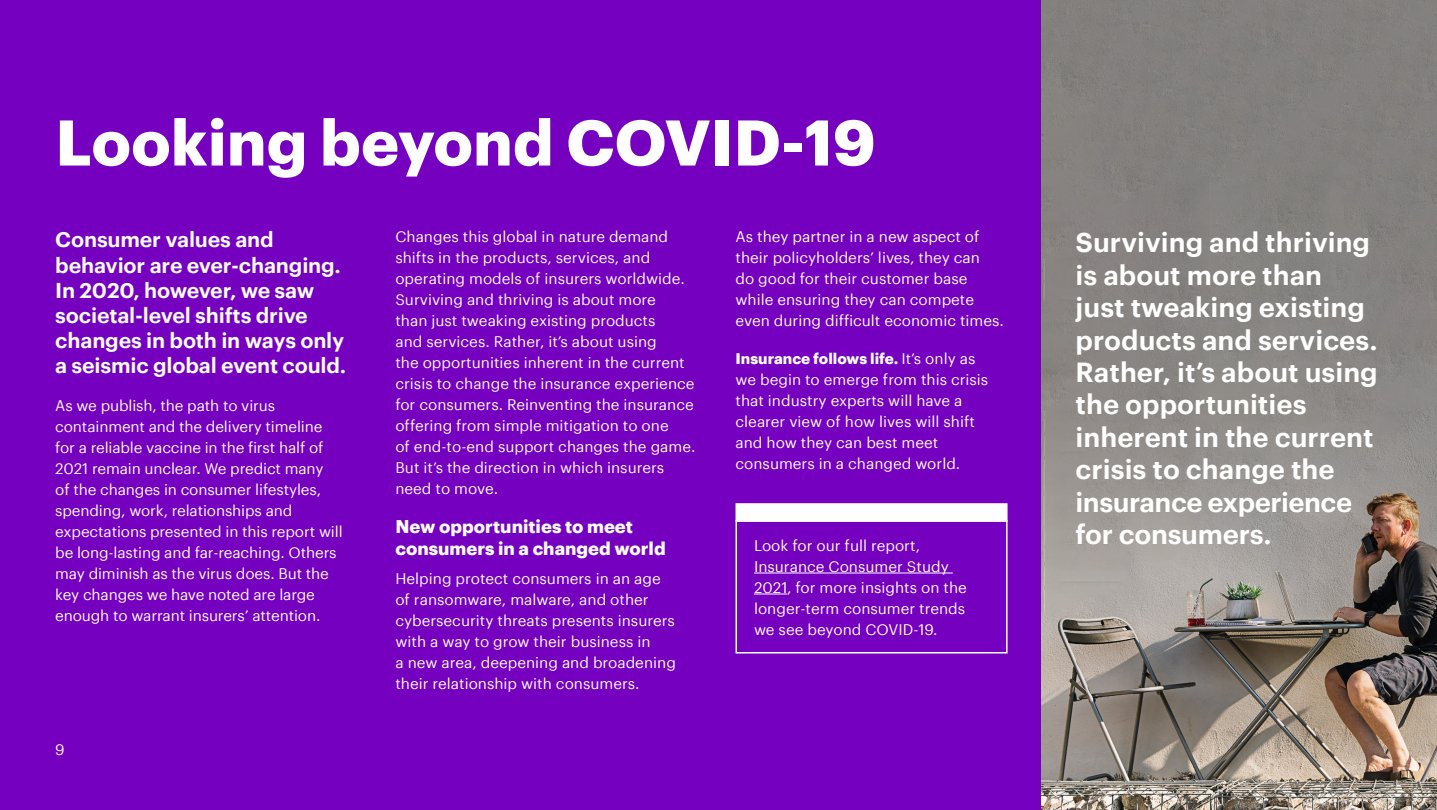
<style>
.page{position:relative;width:1437px;height:810px;background:#fff}
.page>*{position:absolute;margin:0;border:0;box-sizing:border-box;transform-origin:0 0}
.L1T{font:700 63px "Graphik";color:#fff}
.Call{font:600 27px/32.4px "Graphik";color:#fff}
.Call-2{font:600 21px/25.2px "Graphik";letter-spacing:-.01em;color:#fff}
.L2H{font:700 18px/21.6px "Graphik";color:#fff}
.Body{font:15px/21px "Graphik";color:#fff}
.s1{font-weight:700}
</style>
<div class="page">
<div style="left:0;top:0;width:1436px;height:810px;background:#7500c0"></div>
<img style="left:1041px;top:0;width:395px;height:810px">
<hr style="left:754px;top:573px;width:198px;height:1px;background:#fff">
<hr style="left:754px;top:594px;width:33px;height:1px;background:#fff">
<div style="left:735px;top:520px;width:272px;height:134px;border:2px solid #fff"></div>
<div style="left:735px;top:503px;width:272px;height:19px;background:#fff;border:2px solid #fff"></div>
<p class="L1T" style="left:55px;top:94px;width:822px">Looking beyond COVID-19</p>
<p class="Call-2" style="left:55px;top:225px;width:292px">Consumer values and behavior are ever-changing.<br>In 2020, however, we saw societal-level shifts drive changes in both in ways only a seismic global event could.</p>
<p class="Body" style="left:55px;top:394px;width:289px">As we publish, the path to virus containment and the delivery timeline for a reliable vaccine in the first half of 2021 remain unclear. We predict many<br>of the changes in consumer lifestyles, spending, work, relationships and expectations presented in this report will be long-lasting and far-reaching. Others may diminish as the virus does. But the key changes we have noted are large enough to warrant insurers’ attention.</p>
<p class="Body" style="left:55px;top:738px;width:11px">9</p>
<p class="Body" style="left:395px;top:225px;width:301px">Changes this global in nature demand shifts in the products, services, and operating models of insurers worldwide.<br>Surviving and thriving is about more<br>than just tweaking existing products<br>and services. Rather, it’s about using<br>the opportunities inherent in the current crisis to change the insurance experience for consumers. Reinventing the insurance offering from simple mitigation to one<br>of end-to-end support changes the game.<br>But it’s the direction in which insurers need to move.</p>
<p class="L2H" style="left:395px;top:514px;width:272px">New opportunities to meet consumers in a changed world</p>
<p class="Body" style="left:395px;top:567px;width:282px">Helping protect consumers in an age of ransomware, malware, and other cybersecurity threats presents insurers with a way to grow their business in<br>a new area, deepening and broadening their relationship with consumers.</p>
<p class="Body" style="left:735px;top:225px;width:270px">As they partner in a new aspect of their policyholders’ lives, they can<br>do good for their customer base while ensuring they can compete even during difficult economic times.</p>
<p class="Body" style="left:735px;top:347px;width:254px"><span class="s1">Insurance follows life.</span> It’s only as we begin to emerge from this crisis that industry experts will have a clearer view of how lives will shift and how they can best meet consumers in a changed world.</p>
<p class="Body" style="left:754px;top:534px;width:214px">Look for our full report,<br>Insurance Consumer Study<br>2021, for more insights on the longer-term consumer trends we see beyond COVID-19.</p>
<p class="Call" style="left:1075px;top:224px;width:304px">Surviving and thriving is about more than just tweaking existing products and services.<br>Rather, it’s about using the opportunities inherent in the current crisis to change the insurance experience for consumers.</p>
</div>
